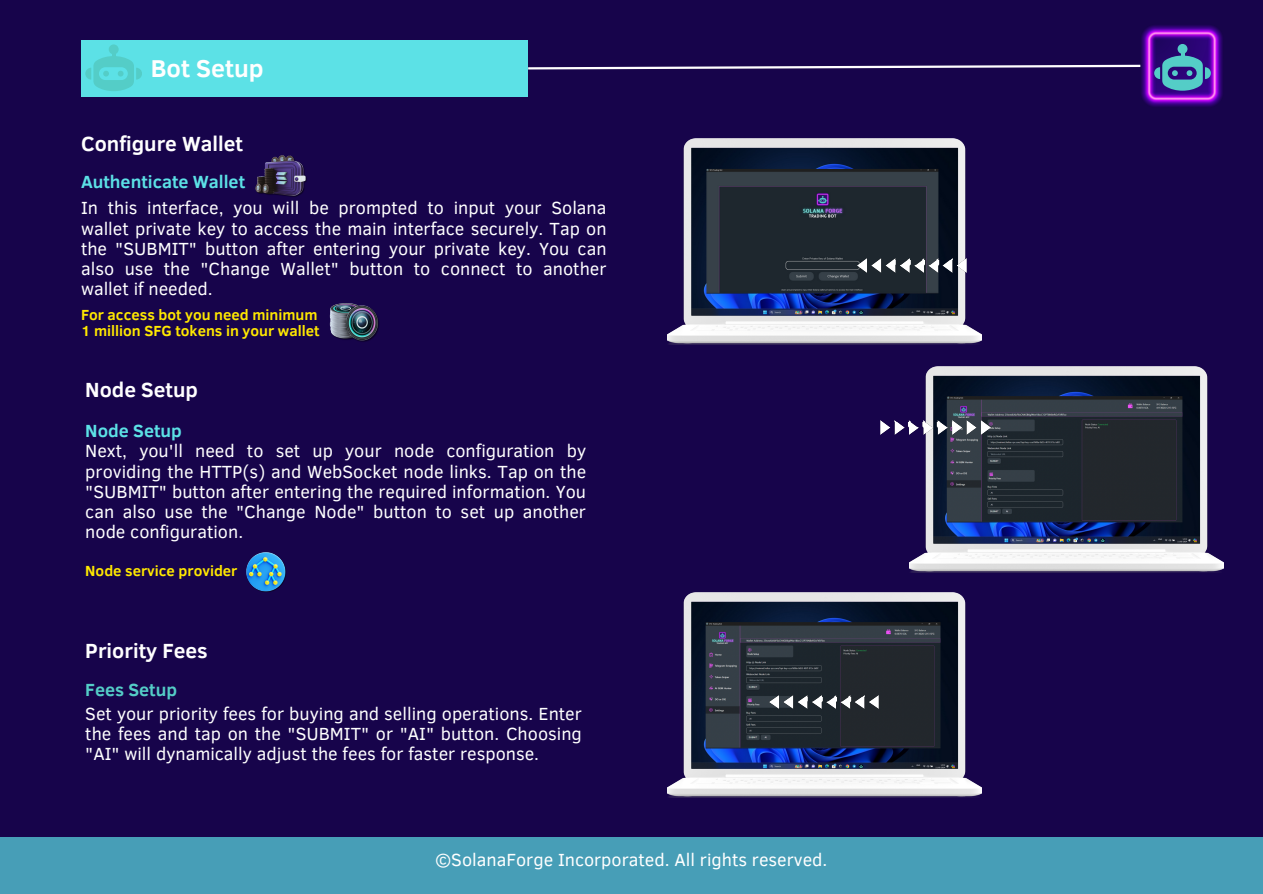
<style>
.page{position:relative;width:1263px;height:894px;background:#fff}
.page>*{position:absolute;margin:0;border:0;box-sizing:border-box;transform-origin:0 0}
.t1{font:700 25.05px "Clear Sans";color:#fff}
.t2{font:700 21px "Clear Sans";color:#fff}
.t3{font:18px/20.2px "Clear Sans";color:#fff;text-align:justify}
.t4{font:700 18px "Clear Sans";color:#5ce1e6}
.t5{font:700 18px "Clear Sans";color:#54cdc7}
.t6{font:700 15px/16.8px "Clear Sans";color:#ffe800}
</style>
<div class="page">
<div style="left:0;top:0;width:1263px;height:893px;background:#17044b"></div>
<div style="left:0;top:837px;width:1263px;height:56px;background:#479eb7"></div>
<div style="left:81px;top:40px;width:447px;height:57px;background:#5ce1e6"></div>
<svg style="left:528px;top:64px;width:612px;height:6px"></svg>
<img style="left:1140px;top:25px;width:83px;height:82px">
<div style="left:1177px;top:44px;width:10px;height:10px;background:#54cdc7;border-radius:50%"></div>
<svg style="left:1154px;top:53px;width:56px;height:38px;background:#4169a1"></svg>
<div style="left:109px;top:44px;width:10px;height:10px;background:#54cdc7;border-radius:50%"></div>
<svg style="left:85px;top:53px;width:57px;height:38px"></svg>
<img style="left:246px;top:552px;width:40px;height:40px">
<img style="left:255px;top:155px;width:52px;height:42px">
<img style="left:329px;top:303px;width:50px;height:39px">
<img style="left:667px;top:139px;width:314px;height:205px">
<img style="left:909px;top:367px;width:314px;height:205px">
<img style="left:667px;top:592px;width:314px;height:205px">
<img style="left:858px;top:259px;width:109px;height:13px">
<img style="left:880px;top:421px;width:110px;height:13px">
<img style="left:769px;top:695px;width:110px;height:13px">
<h1 class="t1" style="left:151px;top:50px;width:114px">Bot Setup</h1>
<p class="t2" style="left:81px;top:128px;width:163px">Configure Wallet</p>
<p class="t4" style="left:81px;top:169px;width:166px">Authenticate Wallet</p>
<p class="t3" style="left:81px;top:197px;width:527px">In this interface, you will be prompted to input your Solana wallet private key to access the main interface securely. Tap on the "SUBMIT" button after entering your private key. You can also use the "Change Wallet" button to connect to another wallet if needed.</p>
<p class="t6" style="left:81px;top:305px;width:240px">For access bot you need minimum<br>1 million SFG tokens in your wallet</p>
<p class="t2" style="left:85px;top:374px;width:114px">Node Setup</p>
<p class="t4" style="left:85px;top:417px;width:98px">Node Setup</p>
<p class="t3" style="left:85px;top:440px;width:502px">Next, you'll need to set up your node configuration by providing the HTTP(s) and WebSocket node links. Tap on the "SUBMIT" button after entering the required information. You can also use the "Change Node" button to set up another node configuration.</p>
<p class="t6" style="left:85px;top:561px;width:154px">Node service provider</p>
<p class="t2" style="left:85px;top:635px;width:124px">Priority Fees</p>
<p class="t5" style="left:85px;top:676px;width:93px">Fees Setup</p>
<p class="t3" style="left:85px;top:702px;width:498px">Set your priority fees for buying and selling operations. Enter the fees and tap on the "SUBMIT" or "AI" button. Choosing "AI" will dynamically adjust the fees for faster response.</p>
<p class="t3" style="left:435px;top:848px;width:394px">©SolanaForge Incorporated. All rights reserved.</p>
</div>
